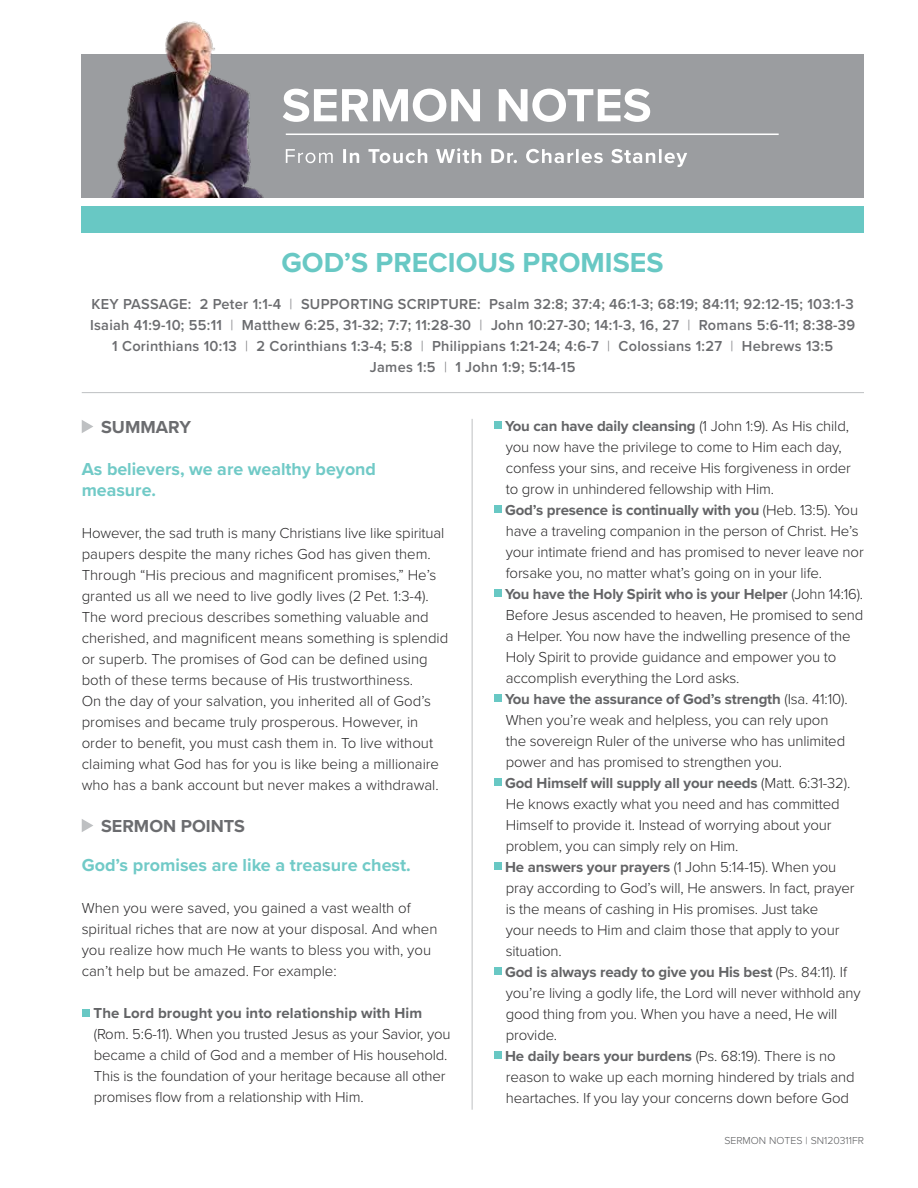
<style>
.page{position:relative;width:918px;height:1188px;background:#fff}
.page>*{position:absolute;margin:0;border:0;box-sizing:border-box;transform-origin:0 0}
.t1{font:700 28.5px "Proxima Nova";color:#68c8c4}
.t2{font:700 18px/21px "Proxima Nova";color:#71cac7}
.t3{font:700 18px "Proxima Nova";color:#6b6c6f}
.t4{font:300 15px/21px "Proxima Nova";letter-spacing:-.01em;color:#292829}
.t5{font:600 15px/21px "Proxima Nova";letter-spacing:.02em;color:#6b6c6f;text-align:center}
.t6{font:700 15px "Proxima Nova";letter-spacing:.005em;color:#636466}
.t7{font:300 10.5px "Proxima Nova";color:#58595b}
.s1{font-weight:300}
.s2{font-weight:700;color:#636466}
</style>
<div class="page">
<div style="left:81px;top:206px;width:783px;height:27px;background:#68c8c4"></div>
<div style="left:82px;top:54px;width:782px;height:144px;background:#9b9da0"></div>
<img style="left:111px;top:21px;width:153px;height:177px">
<hr style="left:286px;top:134px;width:493px;height:1px;background:#fff">
<svg style="left:283px;top:89px;width:367px;height:33px"></svg>
<svg style="left:286px;top:148px;width:401px;height:19px"></svg>
<svg style="left:82px;top:420px;width:11px;height:13px"></svg>
<svg style="left:82px;top:819px;width:11px;height:13px"></svg>
<div style="left:82px;top:1009px;width:8px;height:8px;background:#68c8c4"></div>
<div style="left:494px;top:421px;width:8px;height:8px;background:#68c8c4"></div>
<div style="left:494px;top:505px;width:8px;height:8px;background:#68c8c4"></div>
<div style="left:494px;top:589px;width:8px;height:8px;background:#68c8c4"></div>
<div style="left:494px;top:694px;width:8px;height:8px;background:#68c8c4"></div>
<div style="left:494px;top:778px;width:8px;height:8px;background:#68c8c4"></div>
<div style="left:494px;top:862px;width:8px;height:8px;background:#68c8c4"></div>
<div style="left:494px;top:967px;width:8px;height:8px;background:#68c8c4"></div>
<div style="left:494px;top:1051px;width:8px;height:8px;background:#68c8c4"></div>
<hr style="left:472px;top:419px;width:1px;height:691px;background:#bec0c2">
<hr style="left:82px;top:392px;width:782px;height:1px;background:#bec0c2">
<h1 class="t1" style="left:281px;top:242px;width:384px">GOD’S PRECIOUS PROMISES</h1>
<p class="t5" style="left:90px;top:293px;width:767px">KEY PASSAGE: 2 Peter 1:1-4 <span class="s1">|</span> SUPPORTING SCRIPTURE: Psalm 32:8; 37:4; 46:1-3; 68:19; 84:11; 92:12-15; 103:1-3<br>Isaiah 41:9-10; 55:11 <span class="s1">|</span> Matthew 6:25, 31-32; 7:7; 11:28-30 <span class="s1">|</span> John 10:27-30; 14:1-3, 16, 27 <span class="s1">|</span> Romans 5:6-11; 8:38-39<br>1 Corinthians 10:13 <span class="s1">|</span> 2 Corinthians 1:3-4; 5:8 <span class="s1">|</span> Philippians 1:21-24; 4:6-7 <span class="s1">|</span> Colossians 1:27 <span class="s1">|</span> Hebrews 13:5<br>James 1:5 <span class="s1">|</span> 1 John 1:9; 5:14-15</p>
<p class="t3" style="left:101px;top:414px;width:91px">SUMMARY</p>
<p class="t2" style="left:82px;top:458px;width:296px">As believers, we are wealthy beyond measure.</p>
<p class="t4" style="left:82px;top:522px;width:368px">However, the sad truth is many Christians live like spiritual paupers despite the many riches God has given them.<br>Through “His precious and magnificent promises,” He’s granted us all we need to live godly lives (2 Pet. 1:3-4).<br>The word precious describes something valuable and cherished, and magnificent means something is splendid or superb. The promises of God can be defined using both of these terms because of His trustworthiness.<br>On the day of your salvation, you inherited all of God’s promises and became truly prosperous. However, in order to benefit, you must cash them in. To live without claiming what God has for you is like being a millionaire who has a bank account but never makes a withdrawal.</p>
<p class="t3" style="left:101px;top:813px;width:145px">SERMON POINTS</p>
<p class="t2" style="left:82px;top:854px;width:331px">God’s promises are like a treasure chest.</p>
<p class="t4" style="left:82px;top:897px;width:357px">When you were saved, you gained a vast wealth of spiritual riches that are now at your disposal. And when you realize how much He wants to bless you with, you can’t help but be amazed. For example:</p>
<p class="t6" style="left:94px;top:1002px;width:330px">The Lord brought you into relationship with Him</p>
<p class="t4" style="left:94px;top:1023px;width:358px">(Rom. 5:6-11). When you trusted Jesus as your Savior, you became a child of God and a member of His household.<br>This is the foundation of your heritage because all other promises flow from a relationship with Him.</p>
<p class="t4" style="left:505px;top:415px;width:360px"><span class="s2">You can have daily cleansing</span> (1 John 1:9). As His child, you now have the privilege to come to Him each day, confess your sins, and receive His forgiveness in order to grow in unhindered fellowship with Him.<br><span class="s2">God’s presence is continually with you</span> (Heb. 13:5). You have a traveling companion in the person of Christ. He’s your intimate friend and has promised to never leave nor forsake you, no matter what’s going on in your life.<br><span class="s2">You have the Holy Spirit who is your Helper</span> (John 14:16).<br>Before Jesus ascended to heaven, He promised to send a Helper. You now have the indwelling presence of the Holy Spirit to provide guidance and empower you to accomplish everything the Lord asks.<br><span class="s2">You have the assurance of God’s strength</span> (Isa. 41:10).<br>When you’re weak and helpless, you can rely upon<br>the sovereign Ruler of the universe who has unlimited power and has promised to strengthen you.<br><span class="s2">God Himself will supply all your needs</span> (Matt. 6:31-32).<br>He knows exactly what you need and has committed Himself to provide it. Instead of worrying about your problem, you can simply rely on Him.<br><span class="s2">He answers your prayers</span> (1 John 5:14-15). When you pray according to God’s will, He answers. In fact, prayer is the means of cashing in His promises. Just take<br>your needs to Him and claim those that apply to your situation.<br><span class="s2">God is always ready to give you His best</span> (Ps. 84:11). If you’re living a godly life, the Lord will never withhold any good thing from you. When you have a need, He will provide.<br><span class="s2">He daily bears your burdens</span> (Ps. 68:19). There is no reason to wake up each morning hindered by trials and heartaches. If you lay your concerns down before God</p>
<p class="t7" style="left:724px;top:1133px;width:141px">SERMON NOTES | SN120311FR</p>
</div>
